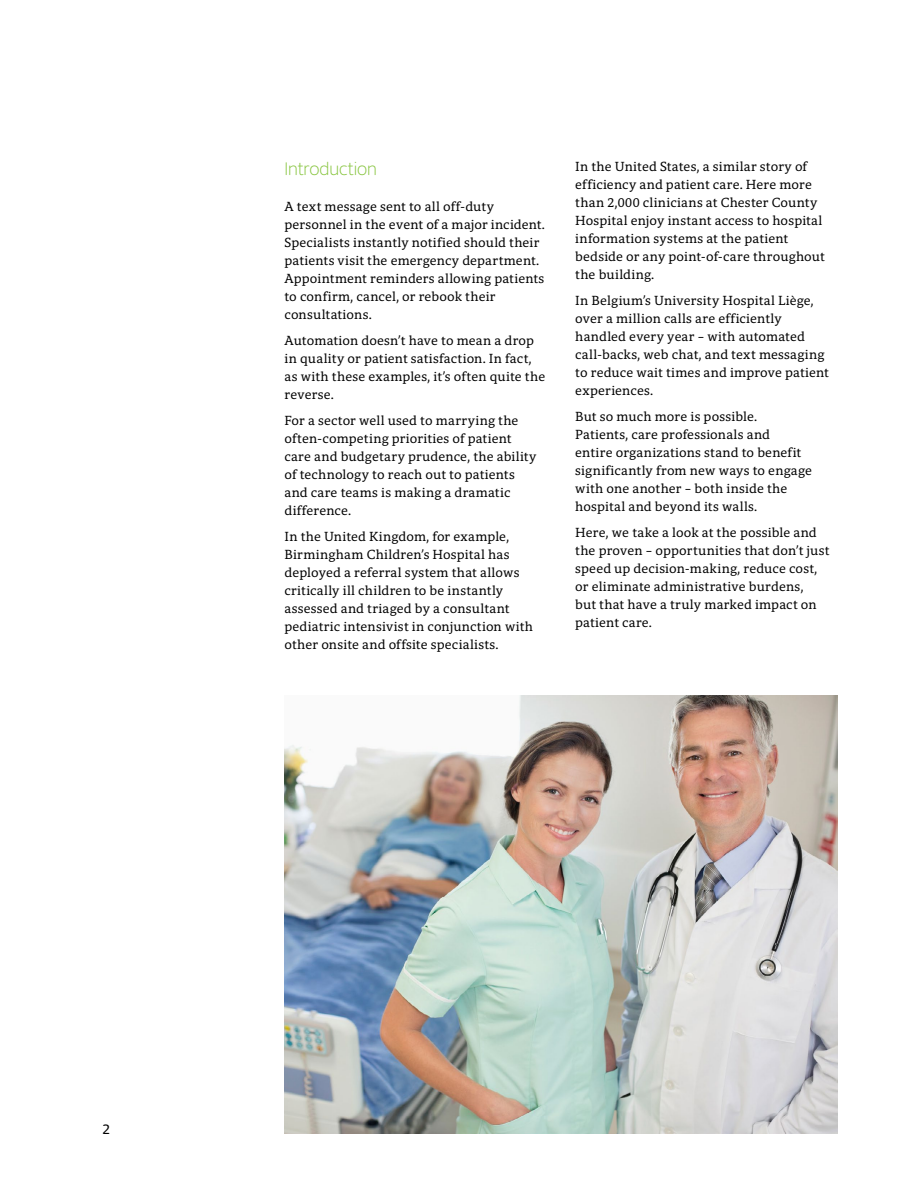
<style>
.page{position:relative;width:918px;height:1188px;background:#fff}
.page>*{position:absolute;margin:0;border:0;box-sizing:border-box;transform-origin:0 0}
.t1{font:300 18px "Harmony Sans";color:#88c540}
.t2{font:13.5px/18px "Harmony Serif";letter-spacing:.015em;color:#000}
.t3{font:13.5px "Harmony Sans";color:#000}
</style>
<div class="page">
<img style="left:285px;top:696px;width:552px;height:438px">
<h1 class="t1" style="left:284px;top:157px;width:94px">Introduction</h1>
<p class="t2" style="left:284px;top:197px;width:262px">A text message sent to all off-duty personnel in the event of a major incident.<br>Specialists instantly notified should their patients visit the emergency department.<br>Appointment reminders allowing patients to confirm, cancel, or rebook their consultations.</p>
<p class="t2" style="left:284px;top:331px;width:262px">Automation doesn’t have to mean a drop in quality or patient satisfaction. In fact, as with these examples, it’s often quite the reverse.</p>
<p class="t2" style="left:284px;top:411px;width:254px">For a sector well used to marrying the often-competing priorities of patient care and budgetary prudence, the ability of technology to reach out to patients and care teams is making a dramatic difference.</p>
<p class="t2" style="left:284px;top:527px;width:250px">In the United Kingdom, for example, Birmingham Children’s Hospital has deployed a referral system that allows critically ill children to be instantly assessed and triaged by a consultant pediatric intensivist in conjunction with other onsite and offsite specialists.</p>
<p class="t2" style="left:575px;top:158px;width:251px">In the United States, a similar story of efficiency and patient care. Here more than 2,000 clinicians at Chester County Hospital enjoy instant access to hospital information systems at the patient bedside or any point-of-care throughout the building.</p>
<p class="t2" style="left:575px;top:292px;width:255px">In Belgium’s University Hospital Liège, over a million calls are efficiently handled every year – with automated call-backs, web chat, and text messaging to reduce wait times and improve patient experiences.</p>
<p class="t2" style="left:575px;top:408px;width:238px">But so much more is possible.<br>Patients, care professionals and<br>entire organizations stand to benefit significantly from new ways to engage with one another – both inside the hospital and beyond its walls.</p>
<p class="t2" style="left:575px;top:524px;width:256px">Here, we take a look at the possible and the proven – opportunities that don’t just speed up decision-making, reduce cost, or eliminate administrative burdens,<br>but that have a truly marked impact on patient care.</p>
<p class="t3" style="left:103px;top:1121px;width:9px">2</p>
</div>
